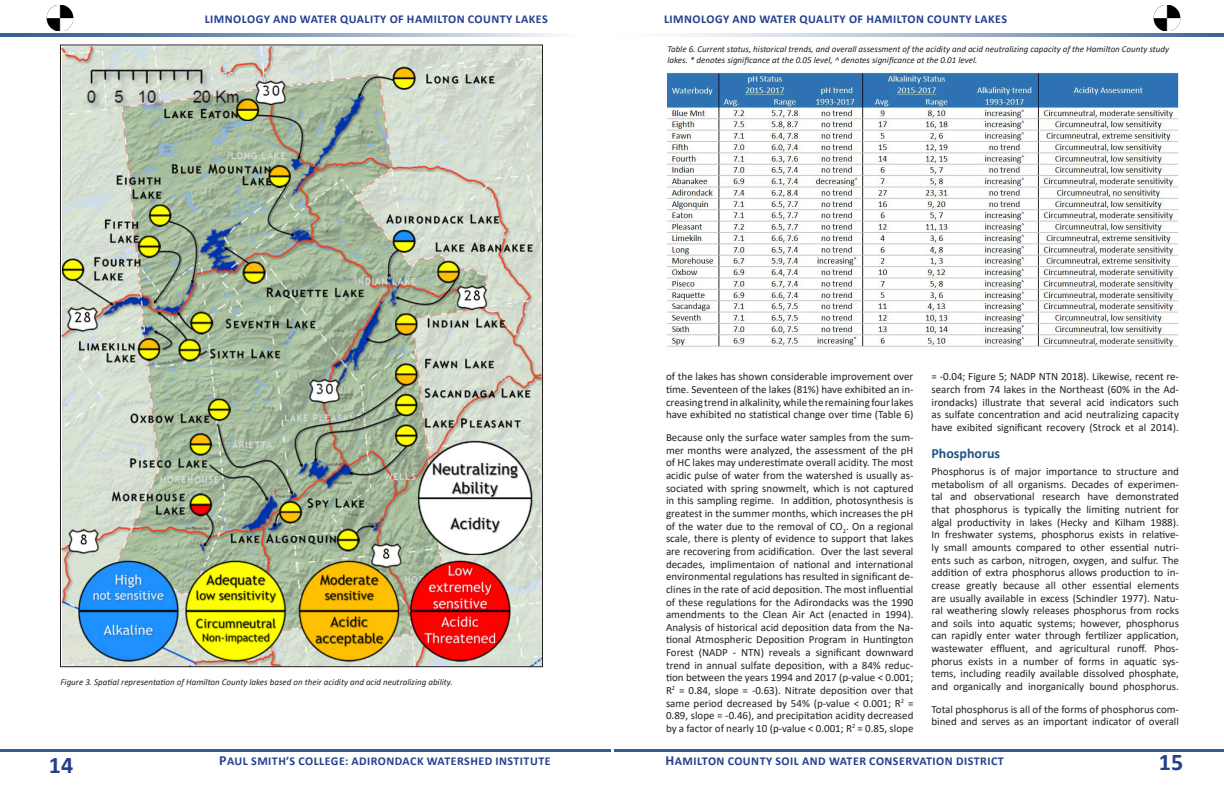
<style>
.page{position:relative;width:1224px;height:792px;background:#fff}
.page>*{position:absolute;margin:0;border:0;box-sizing:border-box;transform-origin:0 0}
.t1{font:700 24px "Calibri";color:#253f8e}
.AWI_Heading_2{font:700 14px "Calibri";color:#225483}
.t2{font:700 12px "Calibri";letter-spacing:.04em;color:#253f8e}
.AWI_Body{font:11px/12.7px "Calibri";color:#231f20;text-align:justify}
.AWI_Figures_Tables_p{font:italic 9px/10.8px "Calibri";color:#231f20}
.s1{font-size:14px}
</style>
<div class="page">
<hr style="left:614px;top:749px;width:610px;height:3px;background:#365f91">
<hr style="left:0;top:34px;width:612px;height:3px;background:#365f91">
<hr style="left:612px;top:34px;width:612px;height:3px;background:#365f91">
<img style="left:46px;top:6px;width:27px;height:24px">
<hr style="left:0;top:749px;width:611px;height:3px;background:#365f91">
<img style="left:1153px;top:6px;width:27px;height:24px">
<img style="left:62px;top:46px;width:479px;height:619px">
<img style="left:667px;top:71px;width:511px;height:279px">
<p class="t2" style="left:205px;top:11px;width:345px">LIMNOLOGY AND WATER QUALITY OF HAMILTON COUNTY LAKES</p>
<p class="t2" style="left:664px;top:11px;width:345px">LIMNOLOGY AND WATER QUALITY OF HAMILTON COUNTY LAKES</p>
<p class="AWI_Figures_Tables_p" style="left:60px;top:677px;width:394px">Figure 3. Spatial representation of Hamilton County lakes based on their acidity and acid neutralizing ability.</p>
<p class="AWI_Figures_Tables_p" style="left:667px;top:43px;width:503px">Table 6. Current status, historical trends, and overall assessment of the acidity and acid neutralizing capacity of the Hamilton County study lakes. * denotes significance at the 0.05 level, ^ denotes significance at the 0.01 level.</p>
<p class="AWI_Body" style="left:666px;top:370px;width:249px">of the lakes has shown considerable improvement over time. Seventeen of the lakes (81%) have exhibited an in&shy;creasing trend in alkalinity, while the remaining four lakes have exhibited no statistical change over time (Table 6)</p>
<p class="AWI_Body" style="left:666px;top:431px;width:249px">Because only the surface water samples from the sum&shy;mer months were analyzed, the assessment of the pH of HC lakes may underestimate overall acidity. The most acidic pulse of water from the watershed is usually as&shy;sociated with spring snowmelt, which is not captured in this sampling regime. In addition, photosynthesis is greatest in the summer months, which increases the pH of the water due to the removal of CO<sub>2</sub>. On a regional scale, there is plenty of evidence to support that lakes are recovering from acidification. Over the last several decades, implimentaion of national and international environmental regulations has resulted in significant de&shy;clines in the rate of acid deposition. The most influential of these regulations for the Adirondacks was the 1990 amendments to the Clean Air Act (enacted in 1994).<br>Analysis of historical acid deposition data from the Na&shy;tional Atmospheric Deposition Program in Huntington Forest (NADP - NTN) reveals a significant downward trend in annual sulfate deposition, with a 84% reduc&shy;tion between the years 1994 and 2017 (p-value &lt; 0.001; R<sup>2</sup> = 0.84, slope = -0.63). Nitrate deposition over that same period decreased by 54% (p-value &lt; 0.001; R<sup>2</sup> = 0.89, slope = -0.46), and precipitation acidity decreased by a factor of nearly 10 (p-value &lt; 0.001; R<sup>2</sup> = 0.85, slope</p>
<p class="AWI_Body" style="left:931px;top:370px;width:249px">= -0.04; Figure 5; NADP NTN 2018). Likewise, recent re&shy;search from 74 lakes in the Northeast (60% in the Ad&shy;irondacks) illustrate that several acid indicators such as sulfate concentration and acid neutralizing capacity have exibited significant recovery (Strock et al 2014).</p>
<p class="AWI_Heading_2" style="left:932px;top:443px;width:70px">Phosphorus</p>
<p class="AWI_Body" style="left:932px;top:465px;width:249px">Phosphorus is of major importance to structure and metabolism of all organisms. Decades of experimen&shy;tal and observational research have demonstrated that phosphorus is typically the limiting nutrient for algal productivity in lakes (Hecky and Kilham 1988).<br>In freshwater systems, phosphorus exists in relative&shy;ly small amounts compared to other essential nutri&shy;ents such as carbon, nitrogen, oxygen, and sulfur. The addition of extra phosphorus allows production to in&shy;crease greatly because all other essential elements are usually available in excess (Schindler 1977). Natu&shy;ral weathering slowly releases phosphorus from rocks and soils into aquatic systems; however, phosphorus can rapidly enter water through fertilizer application, wastewater effluent, and agricultural runoff. Phos&shy;phorus exists in a number of forms in aquatic sys&shy;tems, including readily available dissolved phosphate, and organically and inorganically bound phosphorus.</p>
<p class="AWI_Body" style="left:932px;top:703px;width:249px">Total phosphorus is all of the forms of phosphorus com&shy;bined and serves as an important indicator of overall</p>
<h1 class="t1" style="left:49px;top:748px;width:26px">14</h1>
<h1 class="t1" style="left:1159px;top:745px;width:26px">15</h1>
<p class="t2" style="left:219px;top:753px;width:333px"><span class="s1">P</span>AUL SMITH’S COLLEGE: ADIRONDACK WATERSHED INSTITUTE</p>
<p class="t2" style="left:666px;top:753px;width:340px"><span class="s1">H</span>AMILTON COUNTY SOIL AND WATER CONSERVATION DISTRICT</p>
</div>
